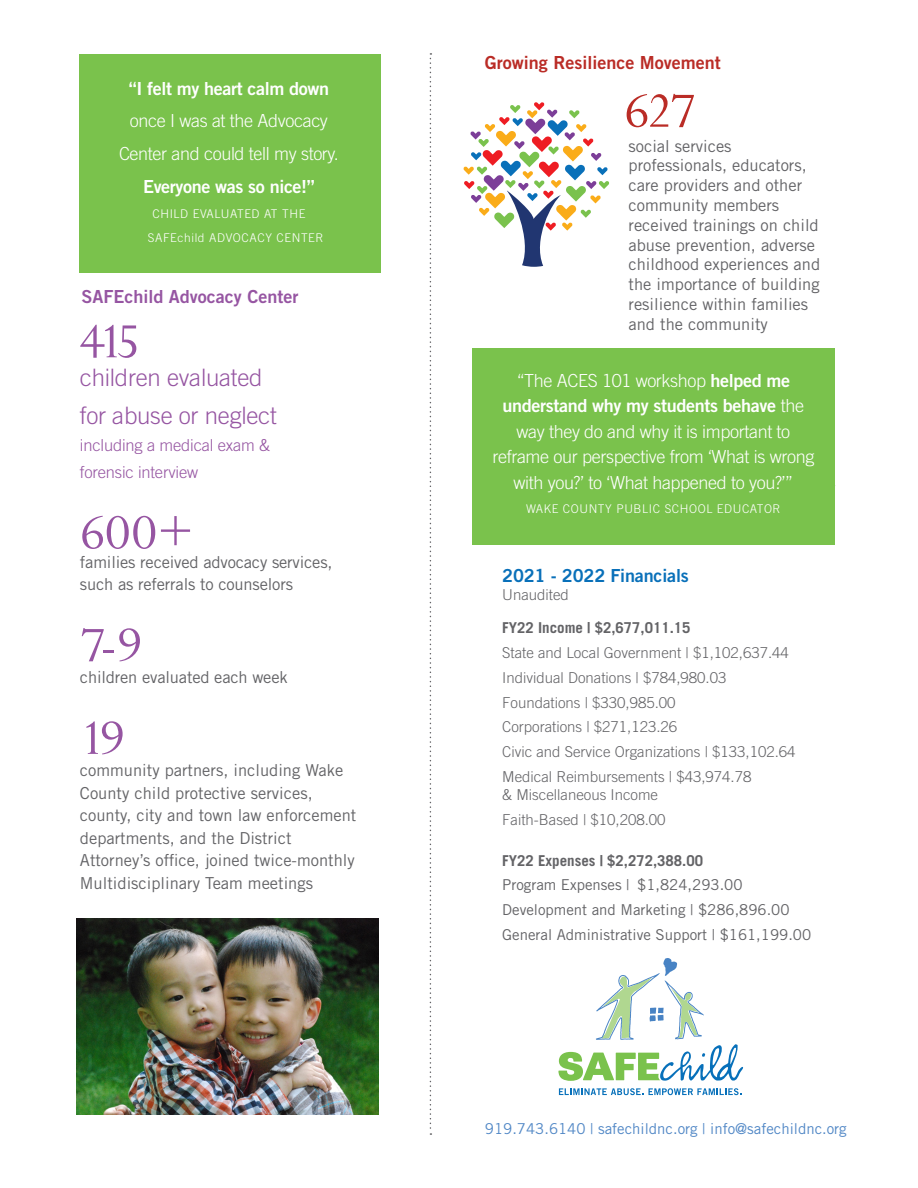
<style>
.page{position:relative;width:918px;height:1188px;background:#fff}
.page>*{position:absolute;margin:0;border:0;box-sizing:border-box;transform-origin:0 0}
.t1{font:55.5px "Perpetua";letter-spacing:-.105em;color:#9655a2}
.t2{font:55.5px "Perpetua";color:#ba2c26}
.t3{font:300 24px/37.8px "Trade Gothic";letter-spacing:-.01em;color:#9655a2}
.t4{font:300 18px/25.5px "Trade Gothic";letter-spacing:-.02em;color:#fff;text-align:center}
.t5{font:18px "Trade Gothic Bold Two";color:#ba2c26}
.t6{font:18px "Trade Gothic Bold Two";color:#9655a2}
.t7{font:18px "Trade Gothic Bold Two";letter-spacing:-.01em;color:#0970b9}
.t8{font:16.5px/19.8px "Trade Gothic";color:#636366}
.t9{font:300 16.5px/27px "Trade Gothic";letter-spacing:-.01em;color:#9655a2}
.t10{font:300 15px "Trade Gothic";color:#636366}
.t11{font:15px "Trade Gothic";color:#636366}
.t12{font:700 15px "Trade Gothic";color:#636366}
.t13{font:15px "Trade Gothic";color:#5288c6}
.t14{font:300 12px/24px "Trade Gothic";letter-spacing:.05em;color:#fff}
.s1{font-family:"Trade Gothic Bold Two";font-weight:400}
</style>
<div class="page">
<svg style="left:430px;top:53px;width:1px;height:1082px"></svg>
<svg style="left:558px;top:958px;width:185px;height:123px"></svg>
<svg style="left:559px;top:1088px;width:182px;height:7px"></svg>
<div style="left:79px;top:54px;width:301px;height:218px;background:#7ac24c"></div>
<div style="left:472px;top:348px;width:363px;height:197px;background:#7ac24c"></div>
<svg style="left:463px;top:102px;width:146px;height:165px"></svg>
<img style="left:77px;top:918px;width:301px;height:197px">
<p class="t4" style="left:119px;top:71px;width:221px;line-height:33px"><span class="s1">“I felt my heart calm down </span>once I was at the Advocacy<br>Center and could tell my story.<br><span class="s1">Everyone was so nice!”</span></p>
<p class="t14" style="left:148px;top:201px;width:177px;text-indent:5px">CHILD EVALUATED AT THE<br>SAFEchild ADVOCACY CENTER</p>
<p class="t6" style="left:81px;top:285px;width:218px">SAFEchild Advocacy Center</p>
<p class="t1" style="left:80px;top:313px;width:63px">415</p>
<p class="t3" style="left:80px;top:358px;width:198px">children evaluated for abuse or neglect</p>
<p class="t9" style="left:80px;top:431px;width:192px">including a medical exam &amp; forensic interview</p>
<p class="t1" style="left:80px;top:504px;width:116px">600+</p>
<p class="t8" style="left:80px;top:551px;width:254px;line-height:22.5px">families received advocacy services, such as referrals to counselors</p>
<p class="t1" style="left:80px;top:616px;width:64px">7-9</p>
<p class="t8" style="left:80px;top:667px;width:209px">children evaluated each week</p>
<p class="t1" style="left:80px;top:709px;width:47px">19</p>
<p class="t8" style="left:80px;top:759px;width:278px;line-height:22.5px">community partners, including Wake County child protective services, county, city and town law enforcement departments, and the District Attorney’s office, joined twice-monthly Multidisciplinary Team meetings</p>
<p class="t5" style="left:485px;top:51px;width:237px">Growing Resilience Movement</p>
<p class="t2" style="left:624px;top:82px;width:73px">627</p>
<p class="t8" style="left:629px;top:136px;width:193px">social services professionals, educators, care providers and other community members received trainings on child abuse prevention, adverse childhood experiences and the importance of building resilience within families and the community</p>
<p class="t4" style="left:492px;top:367px;width:323px">“The ACES 101 workshop <span class="s1">helped me understand why my students behave</span> the way they do and why it is important to reframe our perspective from ‘What is wrong with you?’ to ‘What happened to you?’”</p>
<p class="t14" style="left:526px;top:496px;width:256px">WAKE COUNTY PUBLIC SCHOOL EDUCATOR</p>
<p class="t7" style="left:502px;top:564px;width:188px">2021 - 2022 Financials</p>
<p class="t10" style="left:502px;top:586px;width:68px">Unaudited</p>
<p class="t12" style="left:502px;top:619px;width:190px">FY22 Income | $2,677,011.15</p>
<p class="t10" style="left:502px;top:644px;width:288px">State and Local Government | $1,102,637.44</p>
<p class="t10" style="left:502px;top:669px;width:226px">Individual Donations | $784,980.03</p>
<p class="t10" style="left:502px;top:693px;width:175px">Foundations | $330,985.00</p>
<p class="t10" style="left:502px;top:718px;width:177px">Corporations | $271,123.26</p>
<p class="t10" style="left:502px;top:743px;width:295px">Civic and Service Organizations | $133,102.64</p>
<p class="t10" style="left:502px;top:768px;width:251px">Medical Reimbursements | $43,974.78</p>
<p class="t10" style="left:502px;top:786px;width:157px">&amp; Miscellaneous Income</p>
<p class="t10" style="left:502px;top:810px;width:165px">Faith-Based | $10,208.00</p>
<p class="t12" style="left:502px;top:851px;width:202px">FY22 Expenses | $2,272,388.00</p>
<p class="t11" style="left:502px;top:876px;width:242px">Program Expenses | $1,824,293.00</p>
<p class="t11" style="left:502px;top:901px;width:289px">Development and Marketing | $286,896.00</p>
<p class="t11" style="left:502px;top:925px;width:311px">General Administrative Support | $161,199.00</p>
<p class="t13" style="left:485px;top:1119px;width:363px">919.743.6140 | safechildnc.org | info@safechildnc.org</p>
</div>
